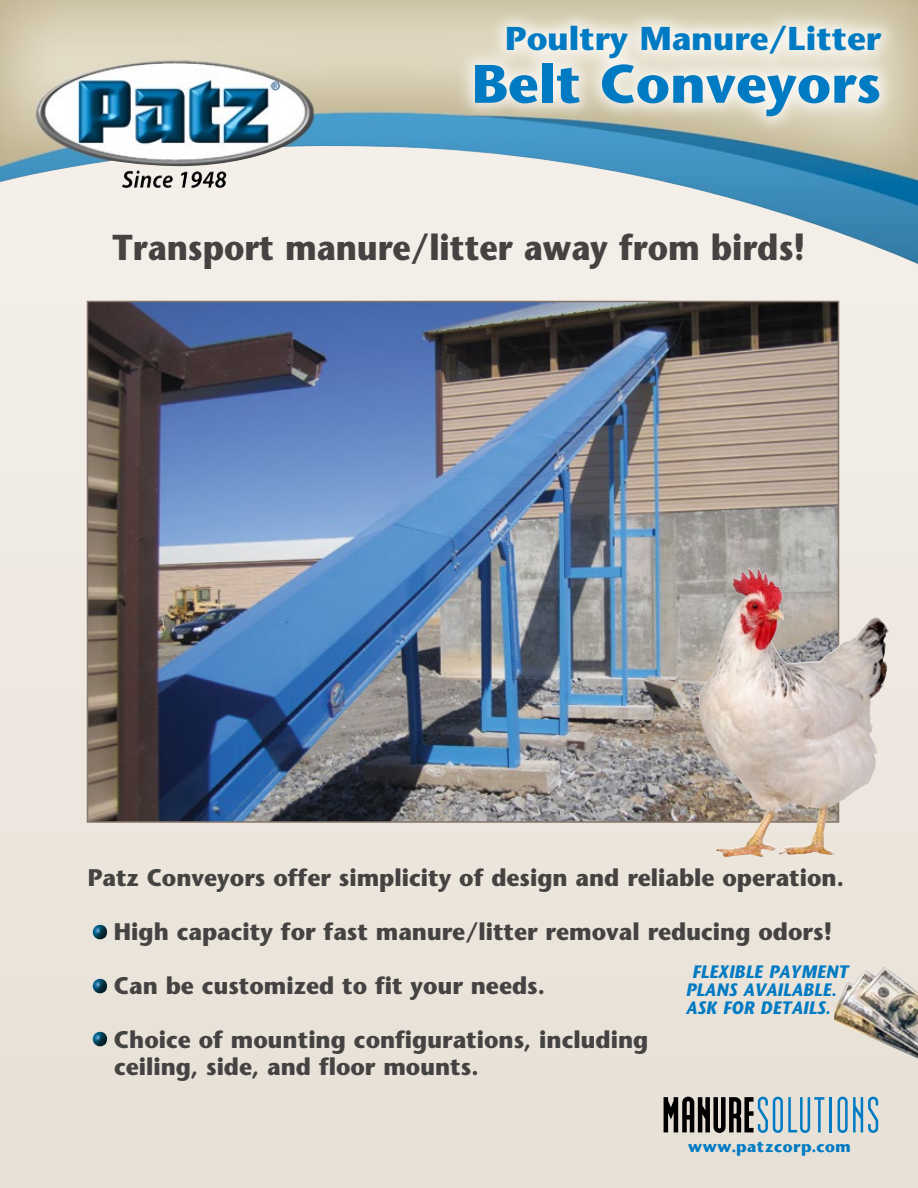
<style>
.page{position:relative;width:918px;height:1188px;background:#fff}
.page>*{position:absolute;margin:0;border:0;box-sizing:border-box;transform-origin:0 0}
.t1{font:700 54px "Stone Sans";color:#007bc3}
.t2{font:700 36px "Stone Sans";color:#454341;scale:.89 1}
.t3{font:700 33px "Stone Sans";color:#007bc3}
.t4{font:700 24px/27px "Stone Sans";color:#454341;scale:.95 1}
.t5{font:italic 700 18px/18px "Stone Sans";color:#007bc3;scale:.95 1}
.t6{font:700 14.85px "Stone Sans";color:#007bc3}
</style>
<div class="page">
<img style="left:0;top:264px;width:918px;height:924px">
<img style="left:90px;top:304px;width:746px;height:516px">
<img style="left:93px;top:925px;width:14px;height:14px">
<img style="left:93px;top:979px;width:14px;height:14px">
<img style="left:93px;top:1032px;width:14px;height:14px">
<img style="left:834px;top:967px;width:84px;height:92px">
<img style="left:0;top:0;width:918px;height:264px">
<div style="left:456px;top:7px;width:444px;height:127px;background:#fff;opacity:.75"></div>
<svg style="left:664px;top:1097px;width:160px;height:36px;background:#7b878c"></svg>
<hr style="left:829px;top:1097px;width:3px;height:35px;background:#007bc3">
<svg style="left:838px;top:1097px;width:40px;height:36px"></svg>
<img style="left:732px;top:568px;width:26px;height:19px">
<h3 class="t3" style="left:505px;top:18px;width:377px">Poultry Manure/Litter</h3>
<h1 class="t1" style="left:472px;top:50px;width:411px">Belt Conveyors</h1>
<h2 class="t2" style="left:113px;top:225px;width:780px">Transport manure/litter away from birds!</h2>
<p class="t4" style="left:88px;top:864px;width:797px">Patz Conveyors offer simplicity of design and reliable operation.</p>
<p class="t4" style="left:114px;top:918px;width:757px">High capacity for fast manure/litter removal reducing odors!</p>
<p class="t4" style="left:114px;top:972px;width:455px">Can be customized to fit your needs.</p>
<p class="t4" style="left:114px;top:1026px;width:564px">Choice of mounting configurations, including ceiling, side, and floor mounts.</p>
<p class="t5" style="left:686px;top:963px;width:173px;text-indent:6px">FLEXIBLE PAYMENT<br>PLANS AVAILABLE.<br>ASK FOR DETAILS.</p>
<p class="t6" style="left:688px;top:1136px;width:164px">www.patzcorp.com</p>
</div>
